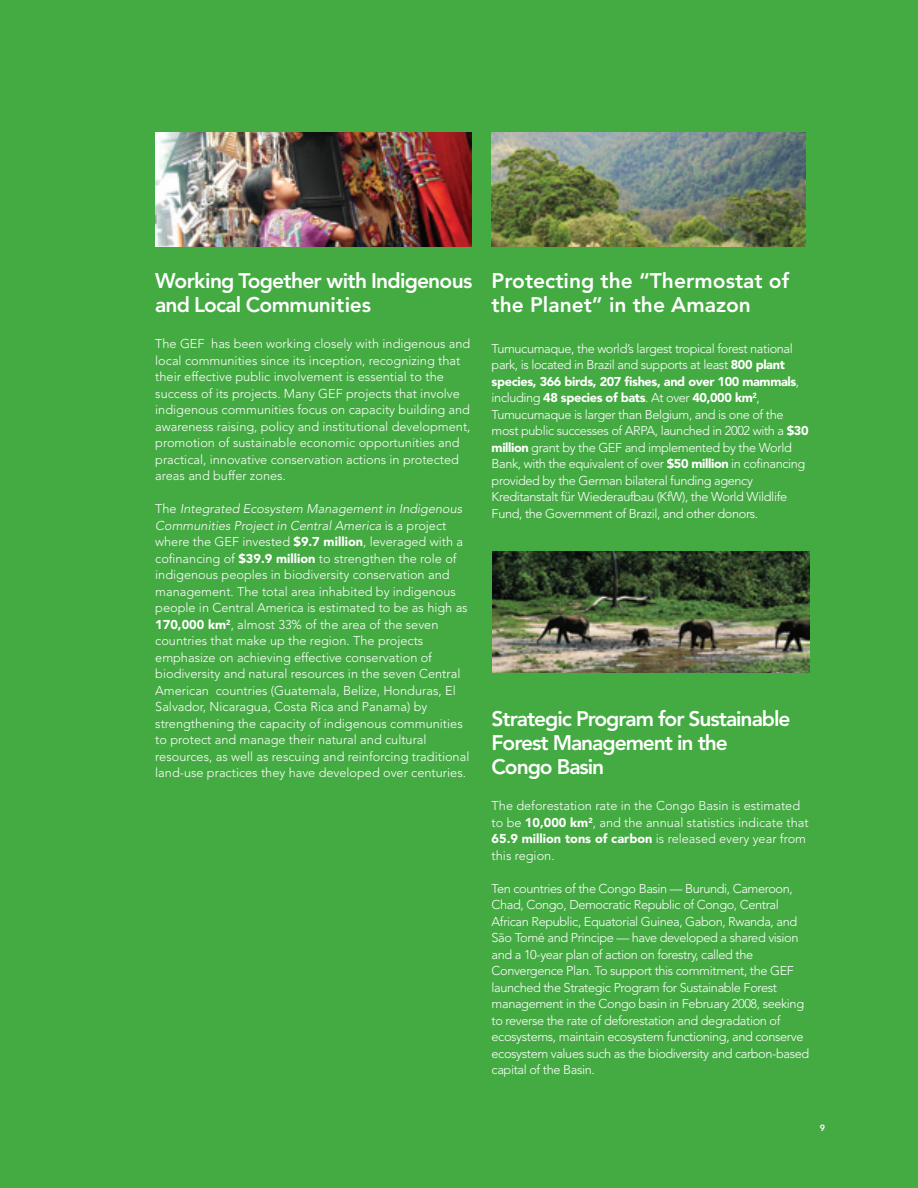
<style>
.page{position:relative;width:918px;height:1188px;background:#44aa42}
.page>*{position:absolute;margin:0;border:0;box-sizing:border-box;transform-origin:0 0}
.t1{font:800 21px/24px "Avenir";letter-spacing:-.04em;color:#fff}
.t2{font:800 21px/24px "Avenir";color:#fff}
.t3{font:300 12.75px/16.5px "Avenir";color:#fff}
.t4{font:300 12.75px/16.5px "Avenir";letter-spacing:-.03em;color:#fff}
.t5{font:800 9px "Avenir";color:#fff}
.s1{font-style:italic}
.s2{font-weight:900}
</style>
<div class="page">
<img style="left:155px;top:132px;width:316px;height:115px">
<img style="left:492px;top:552px;width:318px;height:121px">
<img style="left:492px;top:132px;width:313px;height:115px">
<h1 class="t1" style="left:155px;top:269px;width:319px">Working Together with Indigenous and Local Communities</h1>
<p class="t3" style="left:155px;top:336px;width:317px">The GEF has been working closely with indigenous and local communities since its inception, recognizing that their effective public involvement is essential to the success of its projects. Many GEF projects that involve indigenous communities focus on capacity building and awareness raising, policy and institutional development, promotion of sustainable economic opportunities and practical, innovative conservation actions in protected areas and buffer zones.</p>
<p class="t3" style="left:155px;top:501px;width:316px">The <span class="s1">Integrated Ecosystem Management in Indigenous Communities Project in Central America</span> is a project where the GEF invested <span class="s2">$9.7 million</span>, leveraged with a cofinancing of <span class="s2">$39.9 million</span> to strengthen the role of indigenous peoples in biodiversity conservation and management. The total area inhabited by indigenous people in Central America is estimated to be as high as <span class="s2">170,000 km</span><sup>2</sup>, almost 33% of the area of the seven countries that make up the region. The projects emphasize on achieving effective conservation of biodiversity and natural resources in the seven Central American countries (Guatemala, Belize, Honduras, El Salvador, N icaragua, Costa Rica and Panama) by strengthening the capacity of indigenous communities to protect and manage their natural and cultural resources, as well as rescuing and reinforcing traditional land-use practices they have developed over centuries.</p>
<h1 class="t2" style="left:492px;top:269px;width:299px">Protecting the “Thermostat of the Planet” in the Amazon</h1>
<p class="t4" style="left:492px;top:340px;width:318px">Tumucumaque, the world’s largest tropical forest national park, is located in Brazil and supports at least <span class="s2">800 plant species, 366 birds, 207 fishes, and over 100 mammals</span>, including <span class="s2">48 species of bats</span>. At over <span class="s2">40,000 km</span><sup>2</sup>, Tumucumaque is larger than Belgium, and is one of the most public successes of ARPA, launched in 2002 with a <span class="s2">$30 million</span> grant by the GEF and implemented by the World Bank, with the equivalent of over <span class="s2">$50 million</span> in cofinancing provided by the German bilateral funding agency Kreditanstalt für Wiederaufbau (KfW), the World Wildlife Fund, the Government of Brazil, and other donors.</p>
<h1 class="t1" style="left:492px;top:707px;width:300px">Strategic Program for Sustainable<br>Forest Management in the<br>Congo Basin</h1>
<p class="t3" style="left:492px;top:798px;width:319px">The deforestation rate in the Congo Basin is estimated to be <span class="s2">10,000 km</span><sup>2</sup>, and the annual statistics indicate that <span class="s2">65.9 million tons of carbon</span> is released every year from this region.</p>
<p class="t4" style="left:492px;top:880px;width:319px">Ten countries of the Congo Basin — Burundi, Cameroon, Chad, Congo, Democratic Republic of Congo, Central African Republic, Equatorial Guinea, Gabon, Rwanda, and São Tomé and Principe — have developed a shared vision and a 10-year plan of action on forestry, called the Convergence Plan. To support this commitment, the GEF launched the Strategic Program for Sustainable Forest management in the Congo basin in February 2008, seeking to reverse the rate of deforestation and degradation of ecosystems, maintain ecosystem functioning, and conserve ecosystem values such as the biodiversity and carbon-based capital of the Basin.</p>
<p class="t5" style="left:820px;top:1123px;width:7px">9</p>
</div>
